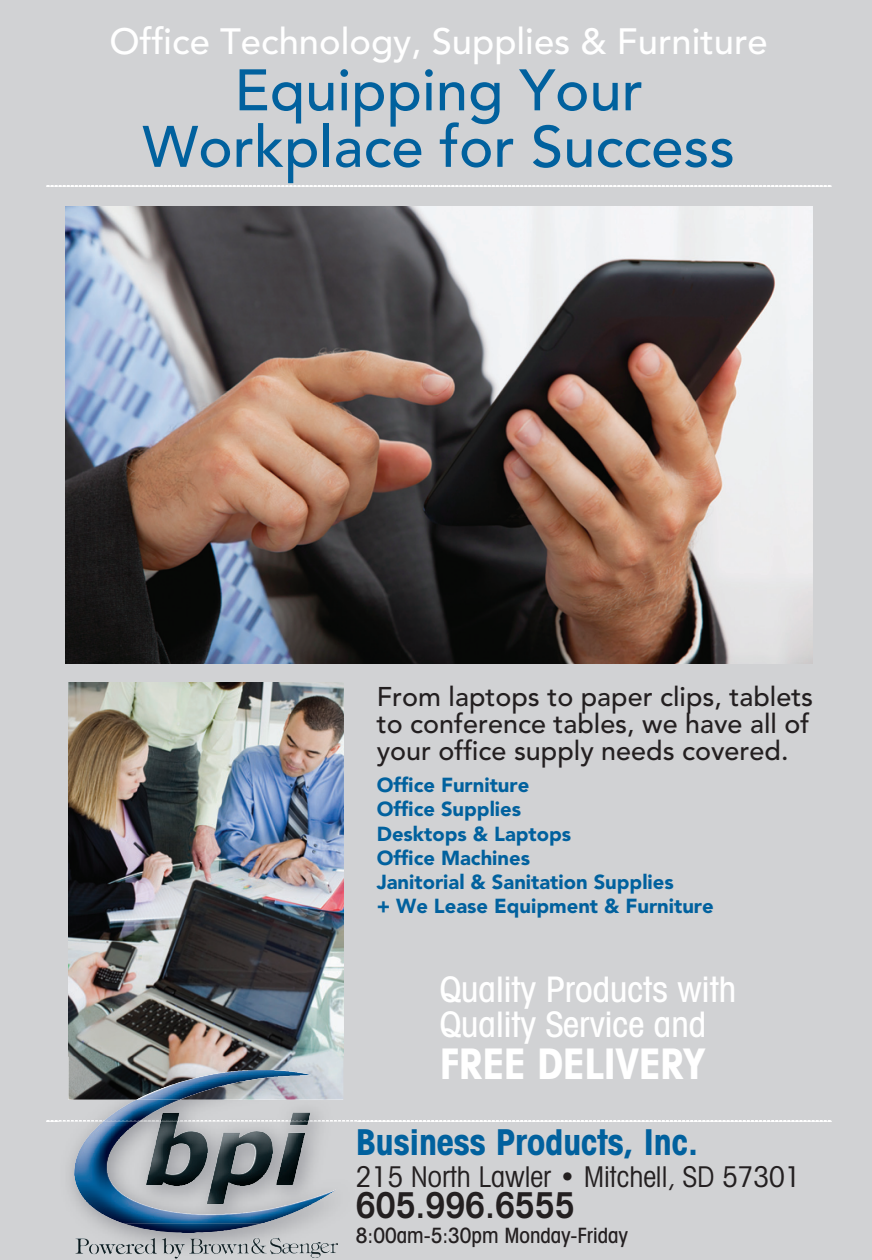
<style>
.page{position:relative;width:872px;height:1260px;background:#fff}
.page>*{position:absolute;margin:0;border:0;box-sizing:border-box;transform-origin:0 0}
.t1{font:500 57.75px/56.7px "Avenir";color:#01619e;text-align:center}
.t2{font:700 condensed 42px "Avant Garde IT Cby BT";color:#fff}
.t3{font:500 36.4px "Avenir";color:#fff}
.t4{font:700 condensed 35.35px "Avant Garde IT Cby BT";color:#01619e}
.t5{font:600 condensed 35.35px "Avant Garde IT Cby BT";color:#231f20}
.t6{font:500 condensed 35px/35px "Avant Garde IT Cby BT";color:#fff}
.t7{font:condensed 28.35px "Avant Garde IT Cby BT";color:#231f20}
.t8{font:500 26.95px/26.9px "Avenir";color:#231f20}
.t9{font:500 condensed 21px "Avant Garde IT Cby BT";color:#231f20}
.t10{font:900 20.3px/24.2px "Avenir";color:#01619e}
</style>
<div class="page">
<div style="left:0;top:0;width:871px;height:1260px;background:#d1d2d4"></div>
<img style="left:65px;top:206px;width:747px;height:458px">
<img style="left:69px;top:683px;width:274px;height:373px">
<svg style="left:46px;top:185px;width:785px;height:2px;background:#f6f7f7"></svg>
<img style="left:59px;top:1121px;width:298px;height:133px">
<img style="left:69px;top:1056px;width:274px;height:44px">
<img style="left:81px;top:1239px;width:246px;height:17px">
<img style="left:173px;top:1242px;width:147px;height:14px">
<img style="left:273px;top:1143px;width:38px;height:48px">
<img style="left:106px;top:1100px;width:30px;height:19px">
<img style="left:137px;top:1070px;width:174px;height:30px">
<img style="left:106px;top:1121px;width:156px;height:70px">
<img style="left:136px;top:1100px;width:44px;height:1px">
<img style="left:206px;top:1131px;width:67px;height:60px">
<img style="left:146px;top:1113px;width:62px;height:73px">
<img style="left:276px;top:1113px;width:34px;height:72px">
<svg style="left:46px;top:1120px;width:785px;height:1px"></svg>
<h3 class="t3" style="left:110px;top:26px;width:659px">Office Technology, Supplies &amp; Furniture</h3>
<h1 class="t1" style="left:142px;top:68px;width:593px">Equipping Your<br>Workplace for Success</h1>
<h3 class="t8" style="left:376px;top:686px;width:438px">From laptops to paper clips, tablets to conference tables, we have all of your office supply needs covered.</h3>
<p class="t10" style="left:376px;top:775px;width:338px">Office Furniture<br>Office Supplies<br>Desktops &amp; Laptops<br>Office Machines<br>Janitorial &amp; Sanitation Supplies<br>+ We Lease Equipment &amp; Furniture</p>
<h3 class="t6" style="left:439px;top:972px;width:298px">Quality Products with<br>Quality Service and</h3>
<h2 class="t2" style="left:439px;top:1040px;width:266px">FREE DELIVERY</h2>
<h3 class="t4" style="left:356px;top:1123px;width:343px">Business Products, Inc.</h3>
<h3 class="t7" style="left:356px;top:1160px;width:446px">215 North Lawler • Mitchell, SD 57301</h3>
<h3 class="t5" style="left:356px;top:1184px;width:220px">605.996.6555</h3>
<p class="t9" style="left:356px;top:1223px;width:273px">8:00am-5:30pm Monday-Friday</p>
</div>
